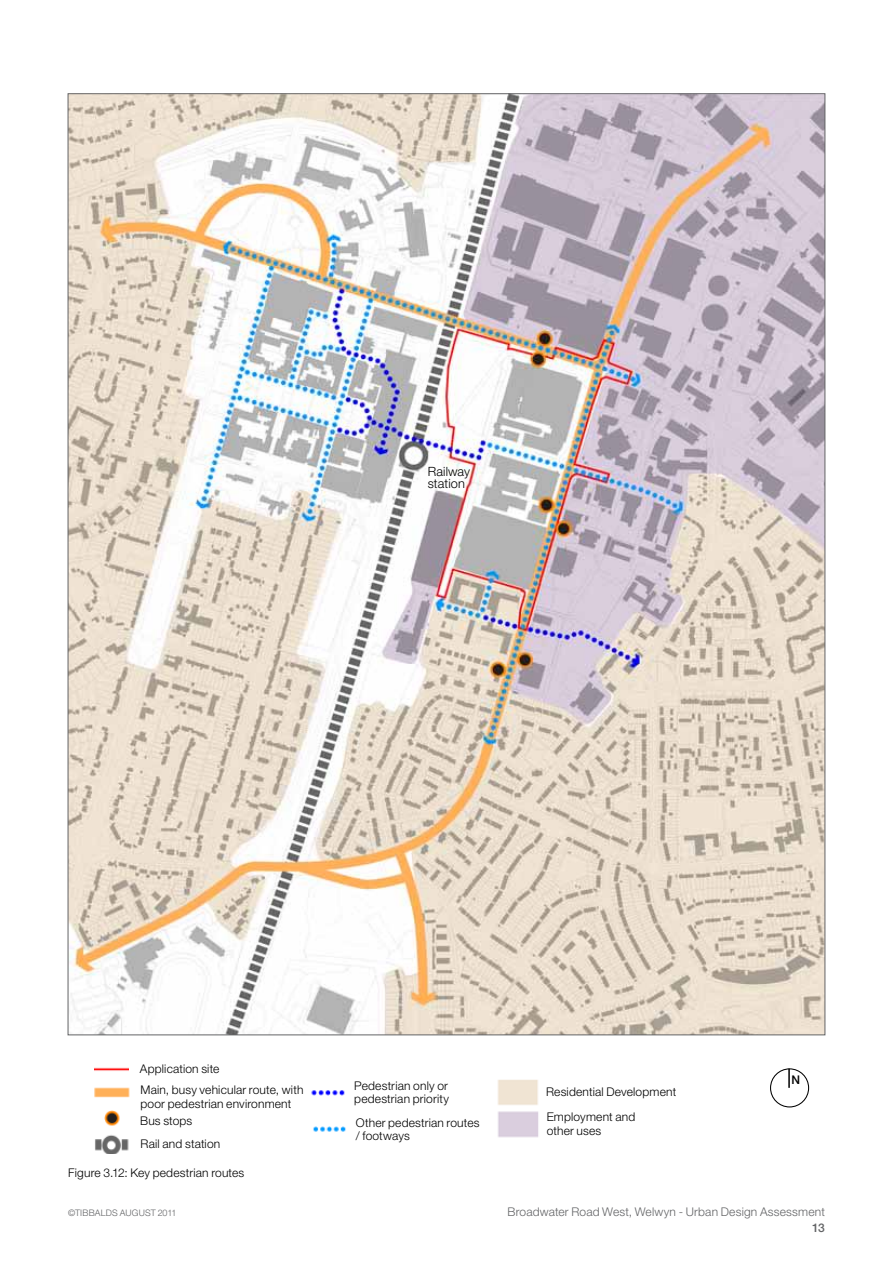
<style>
.page{position:relative;width:893px;height:1263px;background:#fff}
.page>*{position:absolute;margin:0;border:0;box-sizing:border-box;transform-origin:0 0}
.t1{font:300 12.75px/12px "Helvetica Neue LT Std";letter-spacing:.01em;color:#000}
.t2{font:300 12px/13.5px "Helvetica Neue LT Std";letter-spacing:.015em;color:#000}
.t3{font:300 12px "Helvetica Neue LT Std";letter-spacing:.015em;color:#636466}
.t4{font:500 12px "Helvetica Neue LT Std";color:#636466}
.t5{font:500 12px "Helvetica Neue LT Std";color:#000}
.t6{font:300 9px "Helvetica Neue LT Std";letter-spacing:-.025em;color:#636466}
</style>
<div class="page">
<img style="left:70px;top:95px;width:753px;height:938px">
<img style="left:94px;top:1087px;width:36px;height:11px">
<img style="left:95px;top:1110px;width:34px;height:44px">
<img style="left:313px;top:1126px;width:33px;height:6px">
<img style="left:311px;top:1090px;width:34px;height:6px">
<img style="left:95px;top:1067px;width:33px;height:4px">
<div style="left:770px;top:1068px;width:39px;height:39px;border:1px solid #000;border-radius:50%"></div>
<hr style="left:788px;top:1068px;width:2px;height:20px;background:#000">
<img style="left:497px;top:1080px;width:41px;height:25px">
<img style="left:498px;top:1111px;width:41px;height:27px">
<p class="t1" style="left:428px;top:465px;width:44px">Railway station</p>
<p class="t2" style="left:140px;top:1062px;width:81px">Application site</p>
<p class="t2" style="left:354px;top:1078px;width:96px">Pedestrian only or pedestrian priority</p>
<p class="t2" style="left:141px;top:1083px;width:164px">Main, busy vehicular route, with poor pedestrian environment</p>
<p class="t2" style="left:140px;top:1113px;width:54px">Bus stops</p>
<p class="t2" style="left:356px;top:1115px;width:125px">Other pedestrian routes / footways</p>
<p class="t2" style="left:141px;top:1137px;width:81px">Rail and station</p>
<p class="t2" style="left:68px;top:1165px;width:178px">Figure 3.12: Key pedestrian routes</p>
<p class="t2" style="left:546px;top:1079px;width:132px;line-height:24.8px">Residential Development<br>Employment and</p>
<p class="t2" style="left:547px;top:1123px;width:56px">other uses</p>
<p class="t5" style="left:791px;top:1072px;width:10px">N</p>
<p class="t6" style="left:68px;top:1207px;width:22px">©Tibbalds</p>
<p class="t6" style="left:120px;top:1207px;width:8px">august</p>
<p class="t6" style="left:158px;top:1207px;width:20px">2011</p>
<p class="t3" style="left:507px;top:1204px;width:319px">Broadwater Road West, Welwyn - Urban Design Assessment</p>
<p class="t4" style="left:812px;top:1221px;width:14px">13</p>
</div>
